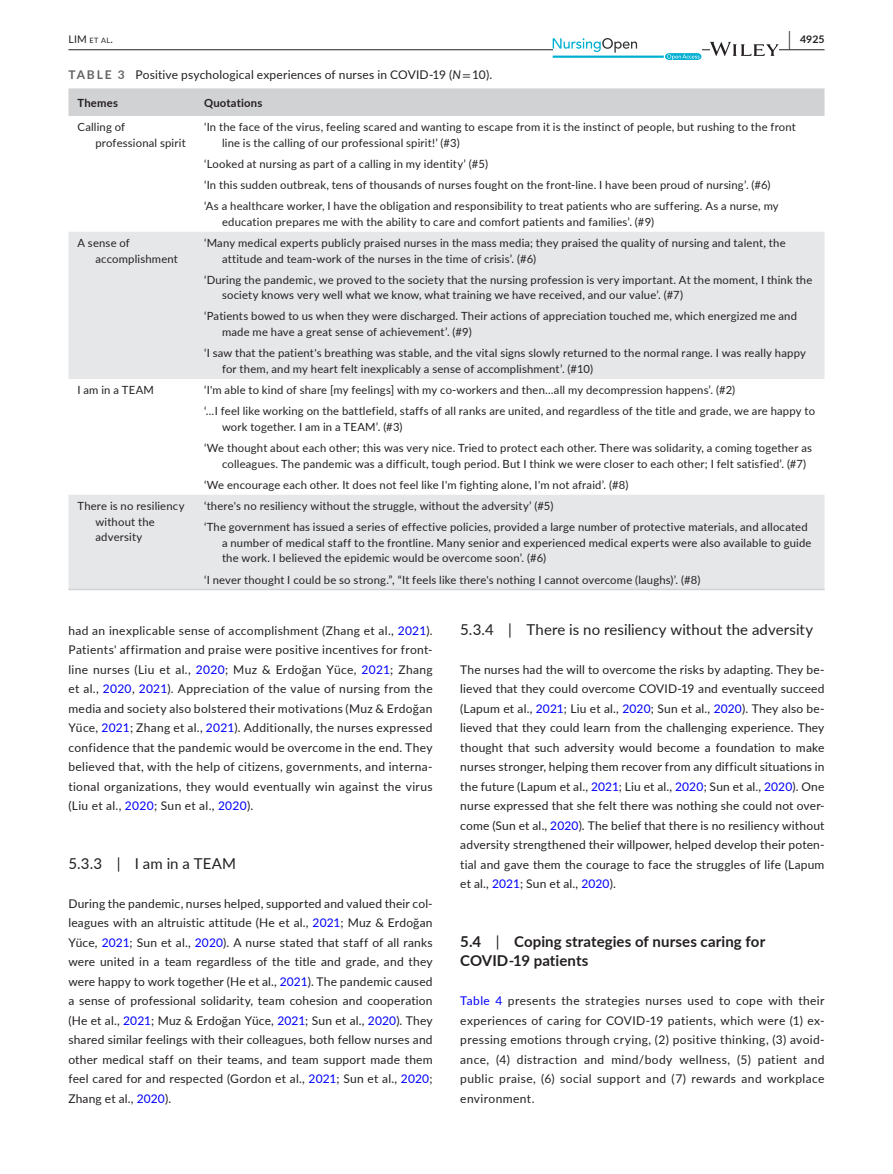
<style>
.page{position:relative;width:893px;height:1174px;background:#fff}
.page>*{position:absolute;margin:0;border:0;box-sizing:border-box;transform-origin:0 0}
.t1{font:15px "Lato";letter-spacing:.005em;color:#231f20}
.t2{font:700 15px/19.5px "Lato";letter-spacing:.005em;color:#231f20}
.t3{font:12px/19.5px "Lato";letter-spacing:.02em;color:#231f20;text-align:justify}
.t4{font:11.25px/15.8px "Lato";letter-spacing:.015em;color:#231f20}
.t5{font:700 11.25px "Lato";letter-spacing:.02em;color:#231f20}
.t6{font:10.5px "Lato";color:#231f20}
.t7{font:700 10.5px "Lato";color:#231f20}
.s1{font-size:7.35px}
.s2{font-size:19.5px}
.s3{font-weight:700;color:#636366}
.s4{font-style:italic}
.s5{font-family:"STIX"}
.s6{color:#00f}
.s7{font-weight:400}
</style>
<div class="page">
<hr style="left:68px;top:49px;width:756px;height:1px;background:#231f20">
<svg style="left:553px;top:38px;width:148px;height:22px"></svg>
<svg style="left:710px;top:42px;width:69px;height:14px"></svg>
<div style="left:68px;top:88px;width:756px;height:28px;background:#d1d2d4"></div>
<svg style="left:68px;top:232px;width:756px;height:357px;fill:#e6e7e9"></svg>
<hr style="left:68px;top:589px;width:127px;height:1px;background:#d1d2d4">
<hr style="left:195px;top:589px;width:629px;height:1px;background:#d1d2d4">
<p class="t6" style="left:68px;top:31px;width:46px">LIM <span class="s1">et al</span>.</p>
<p class="t7" style="left:789px;top:31px;width:37px"><span class="s2">|</span> 4925</p>
<p class="t3" style="left:68px;top:64px;width:425px"><span class="s3">TABLE 3</span> Positive psychological experiences of nurses in COVID-19 (<span class="s4">N</span><span class="s5">=</span> 10).</p>
<p class="t5" style="left:77px;top:94px;width:42px">Themes</p>
<p class="t5" style="left:204px;top:94px;width:60px">Quotations</p>
<p class="t4" style="left:95px;top:119px;width:92px;text-indent:-18px">Calling of professional spirit</p>
<p class="t4" style="left:222px;top:119px;width:575px;text-indent:-18px">‘In the face of the virus, feeling scared and wanting to escape from it is the instinct of people, but rushing to the front line is the calling of our professional spirit!’ (#3)</p>
<p class="t4" style="left:204px;top:153px;width:576px;line-height:21px">‘Looked at nursing as part of a calling in my identity’ (#5)<br>‘In this sudden outbreak, tens of thousands of nurses fought on the front-line. I have been proud of nursing’. (#6) ‘As a healthcare worker, I have the obligation and responsibility to treat patients who are suffering. As a nurse, my</p>
<p class="t4" style="left:222px;top:213px;width:433px">education prepares me with the ability to care and comfort patients and families’. (#9)</p>
<p class="t4" style="left:95px;top:234px;width:84px;text-indent:-18px">A sense of accomplishment</p>
<p class="t4" style="left:222px;top:234px;width:565px;text-indent:-18px">‘Many medical experts publicly praised nurses in the mass media; they praised the quality of nursing and talent, the attitude and team-work of the nurses in the time of crisis’. (#6)</p>
<p class="t4" style="left:222px;top:271px;width:592px;text-indent:-18px">‘During the pandemic, we proved to the society that the nursing profession is very important. At the moment, I think the society knows very well what we know, what training we have received, and our value’. (#7)</p>
<p class="t4" style="left:222px;top:308px;width:577px;text-indent:-18px">‘Patients bowed to us when they were discharged. Their actions of appreciation touched me, which energized me and made me have a great sense of achievement’. (#9)</p>
<p class="t4" style="left:222px;top:345px;width:585px;text-indent:-18px">‘I saw that the patient's breathing was stable, and the vital signs slowly returned to the normal range. I was really happy for them, and my heart felt inexplicably a sense of accomplishment’. (#10)</p>
<p class="t4" style="left:77px;top:382px;width:78px">I am in a TEAM</p>
<p class="t4" style="left:204px;top:379px;width:612px;line-height:21px">‘I'm able to kind of share [my feelings] with my co-workers and then…all my decompression happens’. (#2)<br>‘…I feel like working on the battlefield, staffs of all ranks are united, and regardless of the title and grade, we are happy to</p>
<p class="t4" style="left:204px;top:416px;width:609px;line-height:21px;text-indent:18px">work together. I am in a TEAM’. (#3)<br>‘We thought about each other; this was very nice. Tried to protect each other. There was solidarity, a coming together as</p>
<p class="t4" style="left:204px;top:453px;width:604px;line-height:21px;text-indent:18px">colleagues. The pandemic was a difficult, tough period. But I think we were closer to each other; I felt satisfied’. (#7) ‘We encourage each other. It does not feel like I'm fighting alone, I'm not afraid’. (#8)</p>
<p class="t4" style="left:95px;top:497px;width:91px;text-indent:-18px">There is no resiliency without the adversity</p>
<p class="t4" style="left:204px;top:495px;width:605px;line-height:21px">‘there's no resiliency without the struggle, without the adversity’ (#5)<br>‘The government has issued a series of effective policies, provided a large number of protective materials, and allocated</p>
<p class="t4" style="left:222px;top:534px;width:591px">a number of medical staff to the frontline. Many senior and experienced medical experts were also available to guide the work. I believed the epidemic would be overcome soon’. (#6)</p>
<p class="t4" style="left:204px;top:571px;width:498px">‘I never thought I could be so strong.”, “It feels like there's nothing I cannot overcome (laughs)’. (#8)</p>
<p class="t3" style="left:68px;top:620px;width:366px">had an inexplicable sense of accomplishment (Zhang et al., <span class="s6">2021</span>).<br>Patients' affirmation and praise were positive incentives for front&shy;line nurses (Liu et al., <span class="s6">2020</span>; Muz &amp; Erdoğan Yüce, <span class="s6">2021</span>; Zhang et al., <span class="s6">2020</span>, <span class="s6">2021</span>). Appreciation of the value of nursing from the media and society also bolstered their motivations (Muz &amp; Erdoğan Yüce, <span class="s6">2021</span>; Zhang et al., <span class="s6">2021</span>). Additionally, the nurses expressed confidence that the pandemic would be overcome in the end. They believed that, with the help of citizens, governments, and interna&shy;tional organizations, they would eventually win against the virus (Liu et al., <span class="s6">2020</span>; Sun et al., <span class="s6">2020</span>).</p>
<p class="t1" style="left:68px;top:852px;width:169px">5.3.3 | I am in a TEAM</p>
<p class="t3" style="left:68px;top:893px;width:366px">During the pandemic, nurses helped, supported and valued their col&shy;leagues with an altruistic attitude (He et al., <span class="s6">2021</span>; Muz &amp; Erdoğan Yüce, <span class="s6">2021</span>; Sun et al., <span class="s6">2020</span>). A nurse stated that staff of all ranks were united in a team regardless of the title and grade, and they were happy to work together (He et al., <span class="s6">2021</span>). The pandemic caused a sense of professional solidarity, team cohesion and cooperation (He et al., <span class="s6">2021</span>; Muz &amp; Erdoğan Yüce, <span class="s6">2021</span>; Sun et al., <span class="s6">2020</span>). They shared similar feelings with their colleagues, both fellow nurses and other medical staff on their teams, and team support made them feel cared for and respected (Gordon et al., <span class="s6">2021</span>; Sun et al., <span class="s6">2020</span>; Zhang et al., <span class="s6">2020</span>).</p>
<p class="t1" style="left:460px;top:618px;width:354px">5.3.4 | There is no resiliency without the adversity</p>
<p class="t3" style="left:460px;top:659px;width:366px">The nurses had the will to overcome the risks by adapting. They be&shy;lieved that they could overcome COVID-19 and eventually succeed (Lapum et al., <span class="s6">2021</span>; Liu et al., <span class="s6">2020</span>; Sun et al., <span class="s6">2020</span>). They also be&shy;lieved that they could learn from the challenging experience. They thought that such adversity would become a foundation to make nurses stronger, helping them recover from any difficult situations in the future (Lapum et al., <span class="s6">2021</span>; Liu et al., <span class="s6">2020</span>; Sun et al., <span class="s6">2020</span>). One nurse expressed that she felt there was nothing she could not over&shy;come (Sun et al., <span class="s6">2020</span>). The belief that there is no resiliency without adversity strengthened their willpower, helped develop their poten&shy;tial and gave them the courage to face the struggles of life (Lapum et al., <span class="s6">2021</span>; Sun et al., <span class="s6">2020</span>).</p>
<p class="t2" style="left:460px;top:931px;width:306px">5.4 <span class="s7">|</span> Coping strategies of nurses caring for<br>COVID-19 patients</p>
<p class="t3" style="left:460px;top:990px;width:366px"><span class="s6">Table 4</span> presents the strategies nurses used to cope with their experiences of caring for COVID-19 patients, which were (1) ex&shy;pressing emotions through crying, (2) positive thinking, (3) avoid&shy;ance, (4) distraction and mind/body wellness, (5) patient and public praise, (6) social support and (7) rewards and workplace environment.</p>
</div>
